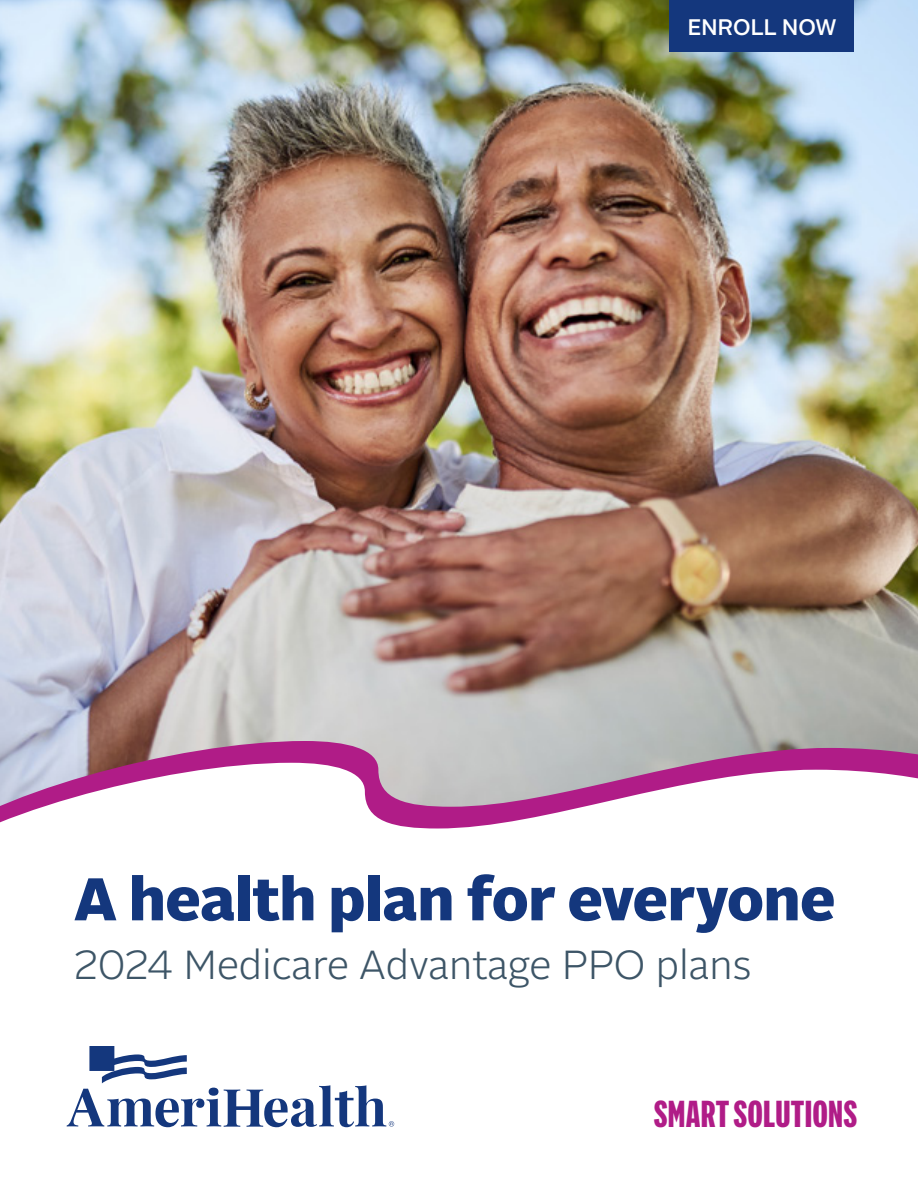
<style>
.page{position:relative;width:918px;height:1188px;background:#fff}
.page>*{position:absolute;margin:0;border:0;box-sizing:border-box;transform-origin:0 0}
.t1{font:900 60px "Alrightv 2 Normal LP";letter-spacing:-.005em;color:#14377d}
.t2{font:300 40.5px "Alrightv 2 Normal LP";color:#3d5567}
.t3{font:900 37.5px "Alrightv 2 Compressed LP";color:#b01c87}
.t4{font:500 22.5px "Alrightv 2 Normal LP";letter-spacing:-.01em;color:#fff}
</style>
<div class="page">
<img style="left:0;top:0;width:918px;height:741px">
<svg style="left:0;top:741px;width:918px;height:22px;background:#b486a6"></svg>
<svg style="left:0;top:763px;width:918px;height:365px"></svg>
<svg style="left:67px;top:1046px;width:327px;height:81px"></svg>
<div style="left:670px;top:0;width:184px;height:52px;background:#14377d"></div>
<p class="t4" style="left:687px;top:11px;width:151px">ENROLL NOW</p>
<h1 class="t1" style="left:74px;top:855px;width:763px">A health plan for everyone</h1>
<p class="t2" style="left:74px;top:937px;width:679px">2024 Medicare Advantage PPO plans</p>
<p class="t3" style="left:654px;top:1087px;width:205px">SMART SOLUTIONS</p>
</div>
